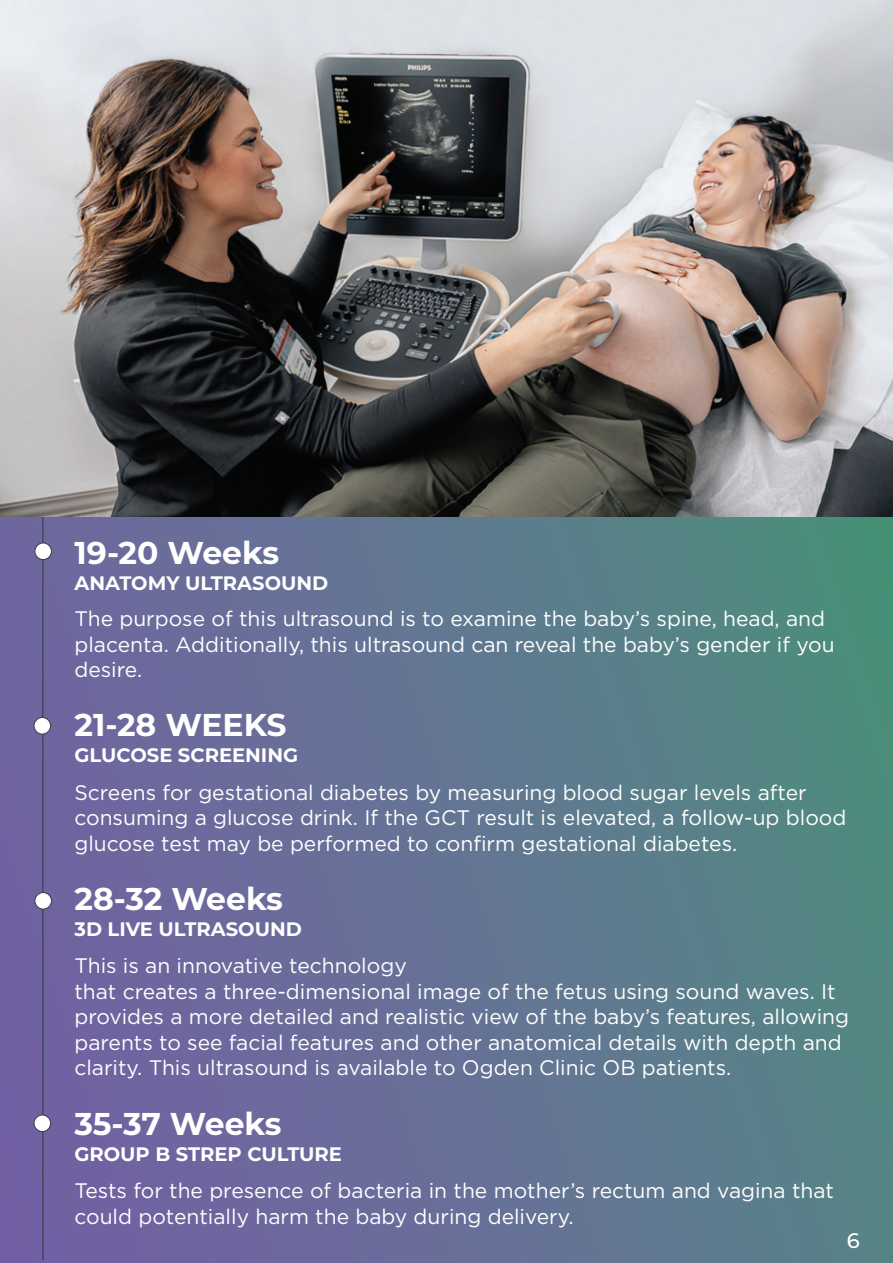
<style>
.page{position:relative;width:893px;height:1263px;background:#fff}
.page>*{position:absolute;margin:0;border:0;box-sizing:border-box;transform-origin:0 0}
.t1{font:700 31.5px "Montserrat";color:#fff}
.t2{font:21px/25.5px "Gotham";color:#fff}
.t3{font:500 21px "Montserrat";color:#fff}
.t4{font:700 19.5px "Montserrat";color:#fff}
</style>
<div class="page">
<div style="left:0;top:514px;width:893px;height:749px;background:linear-gradient(to right,#7360a4,#528982)"></div>
<hr style="left:42px;top:514px;width:1px;height:746px;background:#323e47">
<div style="left:35px;top:543px;width:16px;height:16px;background:#fff;border-radius:50%"></div>
<div style="left:34px;top:542px;width:18px;height:18px;border:1px solid #323e47;border-radius:50%"></div>
<div style="left:35px;top:892px;width:16px;height:17px;background:#fff;border-radius:50%"></div>
<div style="left:34px;top:892px;width:18px;height:18px;border:1px solid #323e47;border-radius:50%"></div>
<div style="left:34px;top:717px;width:17px;height:17px;background:#fff;border-radius:50%"></div>
<div style="left:34px;top:717px;width:17px;height:17px;border:1px solid #323e47;border-radius:50%"></div>
<div style="left:34px;top:1115px;width:17px;height:16px;background:#fff;border-radius:50%"></div>
<div style="left:34px;top:1114px;width:17px;height:18px;border:1px solid #323e47;border-radius:50%"></div>
<img style="left:0;top:0;width:893px;height:516px">
<h1 class="t1" style="left:74px;top:530px;width:206px">19-20 Weeks</h1>
<p class="t4" style="left:74px;top:569px;width:255px">ANATOMY ULTRASOUND</p>
<p class="t2" style="left:74px;top:606px;width:762px">The purpose of this ultrasound is to examine the baby’s spine, head, and placenta. Additionally, this ultrasound can reveal the baby’s gender if you desire.</p>
<h1 class="t1" style="left:74px;top:702px;width:214px">21-28 WEEKS</h1>
<p class="t4" style="left:74px;top:741px;width:225px">GLUCOSE SCREENING</p>
<p class="t2" style="left:74px;top:779px;width:773px">Screens for gestational diabetes by measuring blood sugar levels after consuming a glucose drink. If the GCT result is elevated, a follow-up blood glucose test may be performed to confirm gestational diabetes.</p>
<h1 class="t1" style="left:74px;top:876px;width:210px">28-32 Weeks</h1>
<p class="t4" style="left:74px;top:915px;width:229px">3D LIVE ULTRASOUND</p>
<p class="t2" style="left:74px;top:953px;width:776px">This is an innovative technology<br>that creates a three-dimensional image of the fetus using sound waves. It provides a more detailed and realistic view of the baby’s features, allowing parents to see facial features and other anatomical details with depth and clarity. This ultrasound is available to Ogden Clinic OB patients.</p>
<h1 class="t1" style="left:74px;top:1100px;width:209px">35-37 Weeks</h1>
<p class="t4" style="left:74px;top:1139px;width:269px">GROUP B STREP CULTURE</p>
<p class="t2" style="left:74px;top:1177px;width:761px">Tests for the presence of bacteria in the mother’s rectum and vagina that could potentially harm the baby during delivery.</p>
<p class="t3" style="left:847px;top:1226px;width:14px">6</p>
</div>
